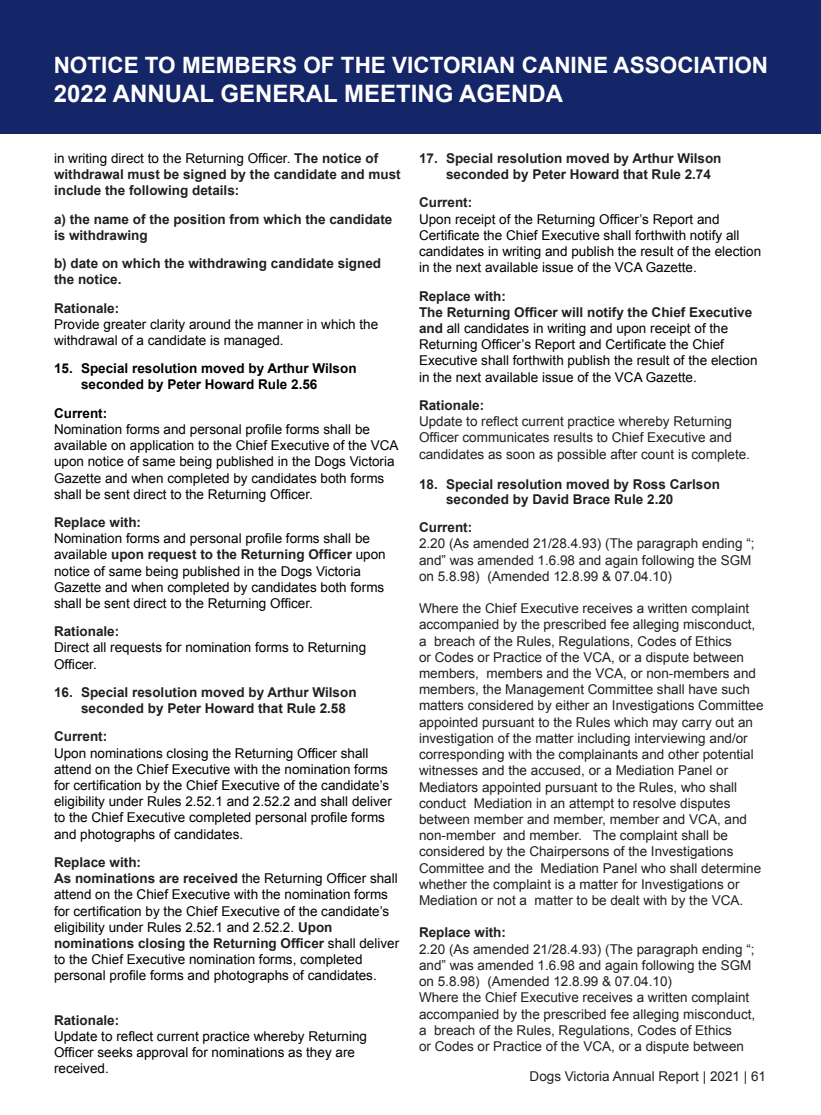
<style>
.page{position:relative;width:821px;height:1115px;background:#fff}
.page>*{position:absolute;margin:0;border:0;box-sizing:border-box;transform-origin:0 0}
.t1{font:700 24px "Arial";color:#fff}
.t2{font:700 22.5px "Arial";color:#fff}
.Default{font:13.5px/16.2px "Arial";color:#000}
.t3{font:13.5px/16.2px "Arial";color:#231f20}
.Default-2{font:700 13.5px/16.2px "Arial";color:#231f20}
.t4{font:700 13.5px/16.2px "Arial";color:#000}
.s1{font-weight:400;color:#000}
.s2{font-weight:700}
.s3{font-weight:700;color:#231f20}
</style>
<div class="page">
<div style="left:0;top:0;width:821px;height:134px;background:#142667"></div>
<p class="t2" style="left:54px;top:50px;width:716px">NOTICE TO MEMBERS OF THE VICTORIAN CANINE ASSOCIATION</p>
<p class="t1" style="left:54px;top:78px;width:511px">2022 ANNUAL GENERAL MEETING AGENDA</p>
<p class="Default-2" style="left:54px;top:151px;width:348px"><span class="s1">in writing direct to the Returning Officer.</span> The notice of withdrawal must be signed by the candidate and must include the following details:</p>
<p class="Default-2" style="left:54px;top:211px;width:340px">a) the name of the position from which the candidate is withdrawing</p>
<p class="Default-2" style="left:54px;top:256px;width:329px">b) date on which the withdrawing candidate signed the notice.</p>
<p class="Default-2" style="left:54px;top:300px;width:67px">Rationale:</p>
<p class="Default" style="left:54px;top:316px;width:326px">Provide greater clarity around the manner in which the withdrawal of a candidate is managed.</p>
<p class="t4" style="left:81px;top:361px;width:277px;text-indent:-27px">15. Special resolution moved by Arthur Wilson seconded by Peter Howard Rule 2.56</p>
<p class="Default" style="left:54px;top:405px;width:346px"><span class="s2">Current:<br></span>Nomination forms and personal profile forms shall be available on application to the Chief Executive of the VCA upon notice of same being published in the Dogs Victoria Gazette and when completed by candidates both forms shall be sent direct to the Returning Officer.</p>
<p class="Default-2" style="left:54px;top:514px;width:89px">Replace with:</p>
<p class="Default" style="left:54px;top:530px;width:333px">Nomination forms and personal profile forms shall be available <span class="s3">upon request to the Returning Officer</span> upon notice of same being published in the Dogs Victoria Gazette and when completed by candidates both forms shall be sent direct to the Returning Officer.</p>
<p class="Default-2" style="left:54px;top:623px;width:67px">Rationale:</p>
<p class="Default" style="left:54px;top:639px;width:314px">Direct all requests for nomination forms to Returning<br>Officer.</p>
<p class="Default-2" style="left:81px;top:684px;width:277px;text-indent:-27px">16. Special resolution moved by Arthur Wilson seconded by Peter Howard that Rule 2.58</p>
<p class="Default-2" style="left:54px;top:728px;width:55px">Current:</p>
<p class="Default" style="left:54px;top:744px;width:339px">Upon nominations closing the Returning Officer shall attend on the Chief Executive with the nomination forms for certification by the Chief Executive of the candidate’s eligibility under Rules 2.52.1 and 2.52.2 and shall deliver to the Chief Executive completed personal profile forms and photographs of candidates.</p>
<p class="Default-2" style="left:54px;top:854px;width:89px">Replace with:</p>
<p class="Default" style="left:54px;top:870px;width:347px"><span class="s3">As nominations are received</span> the Returning Officer shall attend on the Chief Executive with the nomination forms for certification by the Chief Executive of the candidate’s eligibility under Rules 2.52.1 and 2.52.2. <span class="s3">Upon nominations closing the Returning Officer</span> shall deliver to the Chief Executive nomination forms, completed personal profile forms and photographs of candidates.</p>
<p class="Default-2" style="left:54px;top:1012px;width:67px">Rationale:</p>
<p class="Default" style="left:54px;top:1027px;width:314px">Update to reflect current practice whereby Returning<br>Officer seeks approval for nominations as they are received.</p>
<p class="Default-2" style="left:446px;top:151px;width:277px;text-indent:-27px">17. Special resolution moved by Arthur Wilson seconded by Peter Howard that Rule 2.74</p>
<p class="Default-2" style="left:419px;top:195px;width:55px">Current:</p>
<p class="Default" style="left:419px;top:211px;width:344px">Upon receipt of the Returning Officer’s Report and Certificate the Chief Executive shall forthwith notify all candidates in writing and publish the result of the election in the next available issue of the VCA Gazette.</p>
<p class="Default-2" style="left:419px;top:288px;width:89px">Replace with:</p>
<p class="Default" style="left:419px;top:304px;width:340px"><span class="s3">The Returning Officer will notify the Chief Executive and</span> all candidates in writing and upon receipt of the Returning Officer’s Report and Certificate the Chief Executive shall forthwith publish the result of the election in the next available issue of the VCA Gazette.</p>
<p class="Default-2" style="left:419px;top:397px;width:67px">Rationale:</p>
<p class="t3" style="left:419px;top:413px;width:332px">Update to reflect current practice whereby Returning<br>Officer communicates results to Chief Executive and candidates as soon as possible after count is complete.</p>
<p class="Default-2" style="left:446px;top:477px;width:275px;line-height:14.5px;text-indent:-27px">18. Special resolution moved by Ross Carlson seconded by David Brace Rule 2.20</p>
<p class="Default-2" style="left:419px;top:519px;width:55px">Current:</p>
<p class="t3" style="left:419px;top:535px;width:337px">2.20 (As amended 21/28.4.93) (The paragraph ending “; and” was amended 1.6.98 and again following the SGM on 5.8.98) (Amended 12.8.99 &amp; 07.04.10)</p>
<p class="t3" style="left:419px;top:600px;width:346px">Where the Chief Executive receives a written complaint accompanied by the prescribed fee alleging misconduct, a breach of the Rules, Regulations, Codes of Ethics<br>or Codes or Practice of the VCA, or a dispute between members, members and the VCA, or non-members and members, the Management Committee shall have such matters considered by either an Investigations Committee appointed pursuant to the Rules which may carry out an investigation of the matter including interviewing and/or corresponding with the complainants and other potential witnesses and the accused, or a Mediation Panel or Mediators appointed pursuant to the Rules, who shall conduct Mediation in an attempt to resolve disputes between member and member, member and VCA, and non-member and member. The complaint shall be considered by the Chairpersons of the Investigations Committee and the Mediation Panel who shall determine whether the complaint is a matter for Investigations or Mediation or not a matter to be dealt with by the VCA.</p>
<p class="Default-2" style="left:419px;top:924px;width:89px">Replace with:</p>
<p class="t3" style="left:419px;top:940px;width:337px">2.20 (As amended 21/28.4.93) (The paragraph ending “; and” was amended 1.6.98 and again following the SGM on 5.8.98) (Amended 12.8.99 &amp; 07.04.10)</p>
<p class="t3" style="left:419px;top:989px;width:338px">Where the Chief Executive receives a written complaint accompanied by the prescribed fee alleging misconduct, a breach of the Rules, Regulations, Codes of Ethics<br>or Codes or Practice of the VCA, or a dispute between</p>
<p class="t3" style="left:529px;top:1067px;width:238px">Dogs Victoria Annual Report | 2021 | 61</p>
</div>
